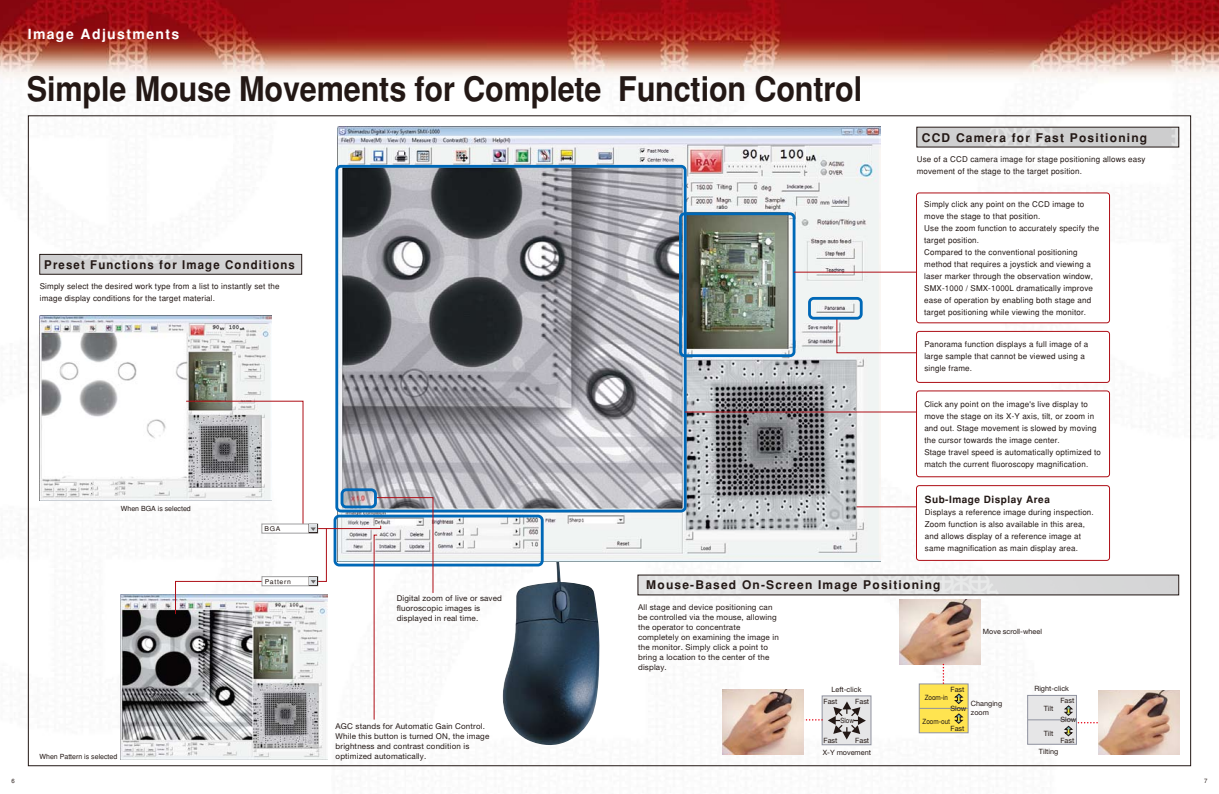
<style>
.page{position:relative;width:1219px;height:794px;background:#fff}
.page>*{position:absolute;margin:0;border:0;box-sizing:border-box;transform-origin:0 0}
.t1{font:700 34px "Helvetica";letter-spacing:-.005em;color:#231815;scale:.9 1}
.t2{font:700 14px "Helvetica";letter-spacing:.1em;color:#fff}
.t3{font:700 12px "Helvetica";letter-spacing:.1em;color:#231815}
.t4{font:700 12px "Helvetica";letter-spacing:.1em;color:#231815;scale:.95 1}
.t5{font:700 10px "Helvetica";letter-spacing:.05em;color:#231815}
.t6{font:8px/12px "Helvetica";letter-spacing:.02em;color:#231815}
.t7{font:8px/10px "Helvetica Neue";letter-spacing:.02em;color:#231815}
.t8{font:7.3px/8.8px "Helvetica Neue";color:#231815}
.t9{font:7.3px "Helvetica Neue";color:#231815;scale:.85 1}
.t10{font:7px "Helvetica";color:#231815}
.t11{font:6.5px "Helvetica";letter-spacing:.1em;color:#231815;scale:1.05 1}
.t12{font:6px "Helvetica";color:#231815}
</style>
<div class="page">
<img style="left:0;top:0;width:1219px;height:767px">
<img style="left:40px;top:127px;width:1139px;height:468px">
<img style="left:121px;top:594px;width:206px;height:166px">
<img style="left:500px;top:561px;width:100px;height:186px">
<img style="left:40px;top:316px;width:231px;height:185px">
<img style="left:337px;top:127px;width:544px;height:434px">
<div style="left:40px;top:254px;width:262px;height:20px;border:1px solid #231815"></div>
<div style="left:334px;top:514px;width:210px;height:52px;border:3px solid #0068b7;border-radius:4px"></div>
<div style="left:335px;top:165px;width:352px;height:347px;border:3px solid #0068b7;border-radius:4px"></div>
<div style="left:679px;top:212px;width:116px;height:145px;border:3px solid #0068b7;border-radius:4px"></div>
<hr style="left:794px;top:272px;width:123px;height:1px;background:#ae0e16">
<svg style="left:836px;top:317px;width:82px;height:37px"></svg>
<hr style="left:685px;top:411px;width:232px;height:1px;background:#ae0e16">
<div style="left:916px;top:193px;width:193px;height:130px;background:#fff;border-radius:3px"></div>
<div style="left:916px;top:193px;width:194px;height:130px;border:1px solid #ae0e16;border-radius:3px"></div>
<div style="left:916px;top:391px;width:193px;height:86px;background:#fff;border-radius:3px"></div>
<div style="left:916px;top:391px;width:194px;height:86px;border:1px solid #ae0e16;border-radius:3px"></div>
<div style="left:916px;top:331px;width:193px;height:51px;background:#fff;border-radius:3px"></div>
<div style="left:916px;top:331px;width:194px;height:52px;border:1px solid #ae0e16;border-radius:3px"></div>
<div style="left:916px;top:485px;width:193px;height:75px;background:#fff;border-radius:3px"></div>
<div style="left:916px;top:485px;width:194px;height:75px;border:1px solid #ae0e16;border-radius:3px"></div>
<hr style="left:857px;top:506px;width:59px;height:1px;background:#ae0e16">
<div style="left:822px;top:695px;width:49px;height:50px;background:#e6e6e7;border:1px solid #8f929f"></div>
<div style="left:1027px;top:695px;width:50px;height:50px;background:#e6e6e7;border:1px solid #8f929f"></div>
<svg style="left:828px;top:701px;width:38px;height:38px"></svg>
<svg style="left:1064px;top:705px;width:9px;height:10px"></svg>
<hr style="left:1028px;top:719px;width:48px;height:1px;background:#8f929f">
<div style="left:919px;top:683px;width:50px;height:50px;background:#ffe450;border:1px solid #8f929f"></div>
<hr style="left:919px;top:708px;width:49px;height:1px;background:#8f929f">
<svg style="left:955px;top:693px;width:9px;height:11px"></svg>
<svg style="left:955px;top:713px;width:9px;height:10px"></svg>
<img style="left:1098px;top:690px;width:81px;height:64px">
<img style="left:900px;top:600px;width:81px;height:64px">
<svg style="left:803px;top:719px;width:19px;height:1px"></svg>
<svg style="left:1064px;top:722px;width:33px;height:14px"></svg>
<img style="left:723px;top:690px;width:80px;height:64px">
<svg style="left:943px;top:664px;width:1px;height:19px"></svg>
<div style="left:808px;top:297px;width:55px;height:23px;border:3px solid #0068b7;border-radius:4px"></div>
<svg style="left:175px;top:400px;width:259px;height:320px"></svg>
<p class="t2" style="left:28px;top:25px;width:153px">Image Adjustments</p>
<p class="t1" style="left:27px;top:69px;width:930px">Simple Mouse Movements for Complete Function Control</p>
<p class="t4" style="left:44px;top:258px;width:265px">Preset Functions for Image Conditions</p>
<p class="t6" style="left:40px;top:280px;width:241px">Simply select the desired work type from a list to instantly set the image display conditions for the target material.</p>
<p class="t10" style="left:121px;top:504px;width:72px">When BGA is selected</p>
<p class="t11" style="left:265px;top:525px;width:17px">BGA</p>
<p class="t3" style="left:922px;top:131px;width:227px">CCD Camera for Fast Positioning</p>
<p class="t6" style="left:917px;top:153px;width:230px">Use of a CCD camera image for stage positioning allows easy movement of the stage to the target position.</p>
<p class="t6" style="left:924px;top:198px;width:176px">Simply click any point on the CCD image to move the stage to that position.<br>Use the zoom function to accurately specify the target position.<br>Compared to the conventional positioning method that requires a joystick and viewing a laser marker through the observation window, SMX-1000 / SMX-1000L dramatically improve ease of operation by enabling both stage and target positioning while viewing the monitor.</p>
<p class="t6" style="left:924px;top:338px;width:165px">Panorama function displays a full image of a large sample that cannot be viewed using a single frame.</p>
<p class="t6" style="left:924px;top:398px;width:178px">Click any point on the image's live display to move the stage on its X-Y axis, tilt, or zoom in and out. Stage movement is slowed by moving the cursor towards the image center.<br>Stage travel speed is automatically optimized to match the current fluoroscopy magnification.</p>
<p class="t5" style="left:925px;top:494px;width:126px">Sub-Image Display Area</p>
<p class="t6" style="left:925px;top:506px;width:170px">Displays a reference image during inspection.<br>Zoom function is also available in this area, and allows display of a reference image at same magnification as main display area.</p>
<p class="t10" style="left:40px;top:752px;width:79px">When Pattern is selected</p>
<p class="t11" style="left:265px;top:577px;width:27px">Pattern</p>
<p class="t7" style="left:397px;top:593px;width:107px">Digital zoom of live or saved fluoroscopic images is displayed in real time.</p>
<p class="t7" style="left:336px;top:720px;width:155px">AGC stands for Automatic Gain Control.<br>While this button is turned ON, the image brightness and contrast condition is optimized automatically.</p>
<p class="t3" style="left:646px;top:578px;width:296px">Mouse-Based On-Screen Image Positioning</p>
<p class="t7" style="left:638px;top:602px;width:142px">All stage and device positioning can be controlled via the mouse, allowing the operator to concentrate completely on examining the image in the monitor. Simply click a point to bring a location to the center of the display.</p>
<p class="t8" style="left:983px;top:627px;width:61px">Move scroll-wheel</p>
<p class="t8" style="left:831px;top:685px;width:31px">Left-click</p>
<p class="t8" style="left:1034px;top:684px;width:36px">Right-click</p>
<p class="t8" style="left:950px;top:684px;width:15px">Fast</p>
<p class="t8" style="left:950px;top:724px;width:15px">Fast</p>
<p class="t9" style="left:925px;top:693px;width:29px">Zoom-in</p>
<p class="t9" style="left:923px;top:717px;width:34px">Zoom-out</p>
<p class="t8" style="left:1060px;top:696px;width:15px">Fast</p>
<p class="t8" style="left:1060px;top:735px;width:15px">Fast</p>
<p class="t8" style="left:824px;top:696px;width:15px">Fast</p>
<p class="t8" style="left:855px;top:696px;width:15px">Fast</p>
<p class="t8" style="left:824px;top:736px;width:15px">Fast</p>
<p class="t8" style="left:855px;top:736px;width:15px">Fast</p>
<p class="t8" style="left:971px;top:699px;width:33px">Changing zoom</p>
<p class="t8" style="left:950px;top:703px;width:17px">Slow</p>
<p class="t8" style="left:1044px;top:704px;width:11px">Tilt</p>
<p class="t8" style="left:1044px;top:728px;width:11px">Tilt</p>
<p class="t9" style="left:840px;top:716px;width:17px">Slow</p>
<p class="t8" style="left:1060px;top:715px;width:17px">Slow</p>
<p class="t8" style="left:823px;top:748px;width:50px">X-Y movement</p>
<p class="t8" style="left:1039px;top:747px;width:21px">Tilting</p>
<p class="t12" style="left:11px;top:777px;width:5px">6</p>
<p class="t12" style="left:1204px;top:777px;width:5px">7</p>
</div>
